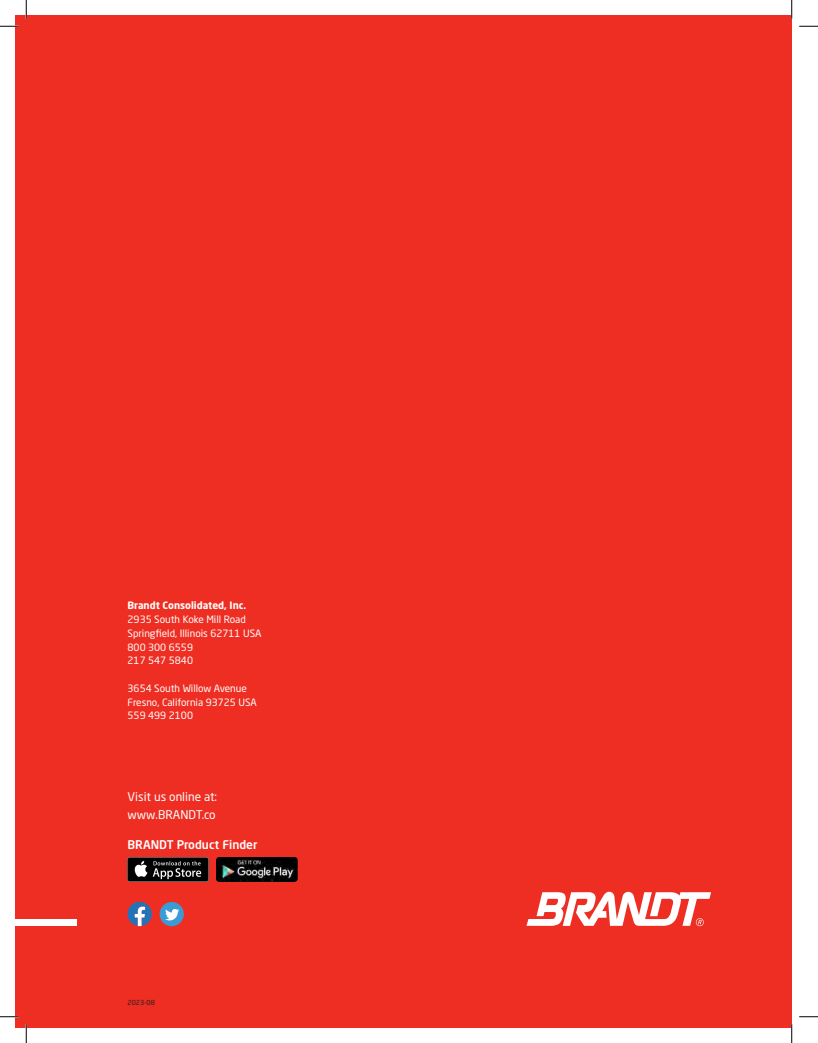
<style>
.page{position:relative;width:818px;height:1043px;background:#fff}
.page>*{position:absolute;margin:0;border:0;box-sizing:border-box;transform-origin:0 0}
.t1{font:11.88px "Neo Sans Pro";color:#fff}
.t2{font:500 11.88px "Neo Sans Pro";color:#fff}
.t3{font:10px/13.8px "Neo Sans Pro";color:#fff}
.t4{font:700 10px "Neo Sans Pro";color:#fff}
.t5{font:6.88px "Neo Sans Pro";color:#231f20}
</style>
<div class="page">
<div style="left:15px;top:15px;width:776px;height:1013px;background:#ee2e22"></div>
<div style="left:15px;top:919px;width:62px;height:7px;background:#fff"></div>
<svg style="left:526px;top:891px;width:185px;height:35px"></svg>
<img style="left:128px;top:858px;width:80px;height:23px">
<img style="left:217px;top:858px;width:80px;height:23px">
<svg style="left:128px;top:901px;width:24px;height:25px"></svg>
<div style="left:160px;top:902px;width:24px;height:24px;background:#3c9bd5;border-radius:50%"></div>
<svg style="left:165px;top:909px;width:14px;height:11px"></svg>
<svg style="left:0;top:25px;width:19px;height:2px"></svg>
<svg style="left:799px;top:25px;width:19px;height:2px"></svg>
<svg style="left:0;top:1016px;width:19px;height:1px"></svg>
<svg style="left:799px;top:1016px;width:19px;height:1px"></svg>
<svg style="left:25px;top:0;width:2px;height:19px"></svg>
<svg style="left:25px;top:1024px;width:2px;height:18px"></svg>
<svg style="left:790px;top:0;width:2px;height:19px"></svg>
<svg style="left:790px;top:1024px;width:2px;height:18px"></svg>
<p class="t4" style="left:128px;top:599px;width:120px">Brandt Consolidated, Inc.</p>
<p class="t3" style="left:128px;top:612px;width:120px">2935 South Koke Mill Road</p>
<p class="t3" style="left:128px;top:626px;width:135px">Springfield, Illinois 62711 USA</p>
<p class="t3" style="left:128px;top:640px;width:67px">800 300 6559</p>
<p class="t3" style="left:128px;top:653px;width:67px">217 547 5840</p>
<p class="t3" style="left:128px;top:681px;width:121px">3654 South Willow Avenue</p>
<p class="t3" style="left:128px;top:695px;width:131px">Fresno, California 93725 USA<br>559 499 2100</p>
<p class="t1" style="left:128px;top:789px;width:91px">Visit us online at:</p>
<p class="t1" style="left:128px;top:807px;width:90px">www.BRANDT.co</p>
<p class="t2" style="left:128px;top:836px;width:131px">BRANDT Product Finder</p>
<p class="t5" style="left:128px;top:998px;width:29px">2023-08</p>
</div>
